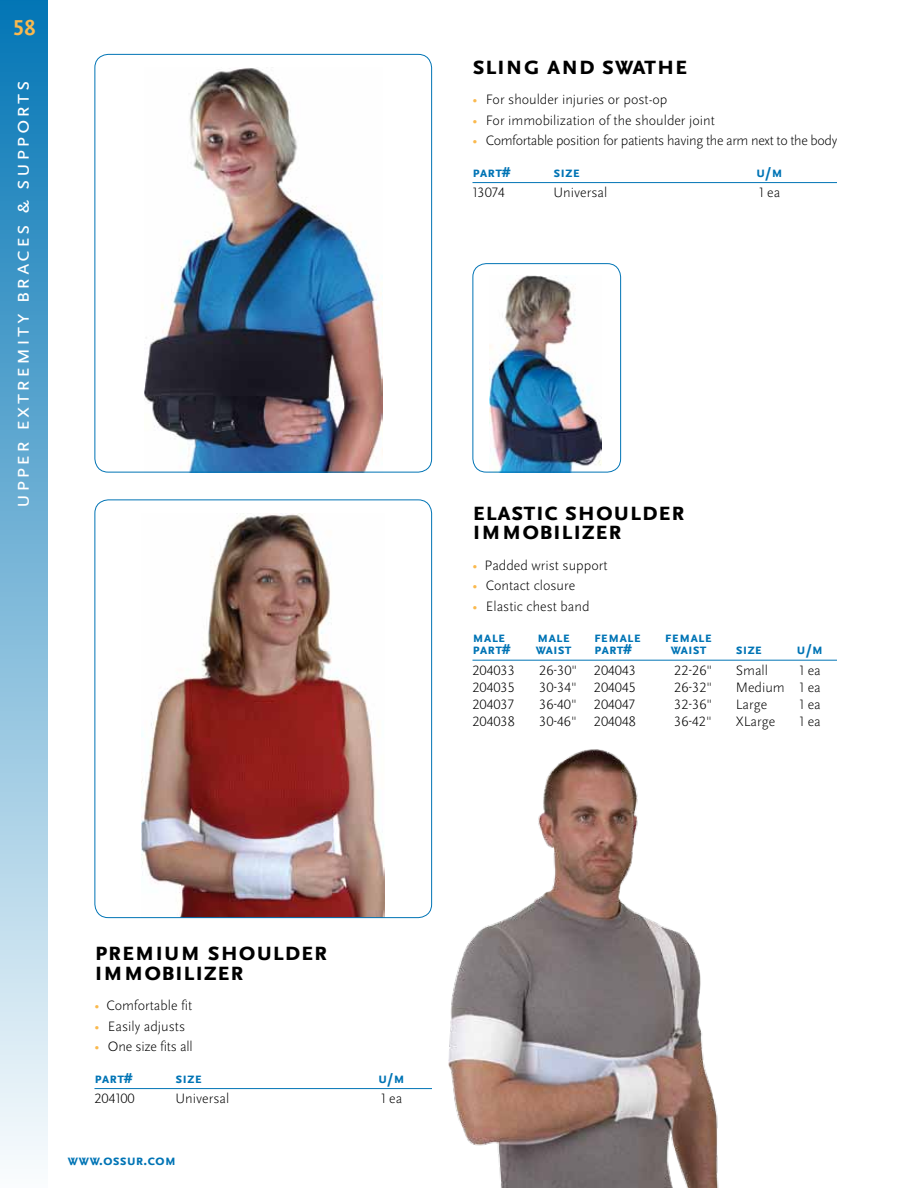
<style>
.page{position:relative;width:918px;height:1188px;background:#fff}
.page>*{position:absolute;margin:0;border:0;box-sizing:border-box;transform-origin:0 0}
.t1{font:700 27px/19.5px "Scala Sans OT";color:#000}
.t2{font:22.5px "Scala Sans OT";letter-spacing:.1em;color:#fff}
.t3{font:700 22.5px "Scala Sans OT";color:#fab94e}
.t4{font:700 15px "Scala Sans OT";color:#0074b5}
.t5{font:300 14.25px "Scala Sans OT";color:#000}
.t6{font:300 14.25px "Scala Sans OT";letter-spacing:-.025em;color:#000}
.s1{font-weight:400;color:#fab94e}
</style>
<div class="page">
<img style="left:448px;top:749px;width:271px;height:439px">
<hr style="left:472px;top:182px;width:365px;height:1px;background:#0074b5">
<hr style="left:472px;top:660px;width:365px;height:1px;background:#0074b5">
<img style="left:144px;top:68px;width:238px;height:402px">
<div style="left:94px;top:54px;width:338px;height:418px;border:1px solid #0074b5;border-radius:14px"></div>
<img style="left:142px;top:513px;width:243px;height:403px">
<div style="left:94px;top:500px;width:338px;height:418px;border:1px solid #0074b5;border-radius:14px"></div>
<img style="left:490px;top:275px;width:112px;height:195px">
<div style="left:472px;top:263px;width:149px;height:209px;border:1px solid #0074b5;border-radius:14px"></div>
<hr style="left:94px;top:1088px;width:338px;height:1px;background:#0074b5">
<div style="left:0;top:0;width:47px;height:1188px;background:linear-gradient(to bottom,#0375b5,#fafcfe)"></div>
<h2 class="t3" style="left:13px;top:15px;width:24px">58</h2>
<h2 class="t2" style="left:9px;top:508px;width:429px;rotate:-90deg">upper extremity braces &amp; supports</h2>
<h1 class="t1" style="left:472px;top:56px;width:217px">sling and swathe</h1>
<p class="t5" style="left:472px;top:92px;width:196px"><span class="s1">•</span> For shoulder injuries or post-op</p>
<p class="t5" style="left:472px;top:112px;width:244px"><span class="s1">•</span> For immobilization of the shoulder joint</p>
<p class="t6" style="left:472px;top:133px;width:366px"><span class="s1">•</span> Comfortable position for patients having the arm next to the body</p>
<p class="t4" style="left:472px;top:163px;width:39px">part#</p>
<p class="t4" style="left:554px;top:163px;width:28px">size</p>
<p class="t4" style="left:756px;top:163px;width:28px">u/m</p>
<p class="t5" style="left:472px;top:185px;width:34px">13074</p>
<p class="t5" style="left:553px;top:185px;width:55px">Universal</p>
<p class="t5" style="left:759px;top:185px;width:23px">1 ea</p>
<h1 class="t1" style="left:472px;top:502px;width:214px">elastic shoulder immobilizer</h1>
<p class="t5" style="left:472px;top:558px;width:137px"><span class="s1">•</span> Padded wrist support</p>
<p class="t5" style="left:472px;top:578px;width:104px"><span class="s1">•</span> Contact closure</p>
<p class="t5" style="left:472px;top:599px;width:119px"><span class="s1">•</span> Elastic chest band</p>
<p class="t4" style="left:472px;top:629px;width:34px">male</p>
<p class="t4" style="left:537px;top:629px;width:34px">male</p>
<p class="t4" style="left:594px;top:629px;width:49px">female</p>
<p class="t4" style="left:665px;top:629px;width:49px">female</p>
<p class="t4" style="left:472px;top:641px;width:39px">part#</p>
<p class="t4" style="left:536px;top:641px;width:37px">waist</p>
<p class="t4" style="left:594px;top:641px;width:39px">part#</p>
<p class="t4" style="left:671px;top:641px;width:37px">waist</p>
<p class="t4" style="left:736px;top:641px;width:28px">size</p>
<p class="t4" style="left:797px;top:641px;width:28px">u/m</p>
<p class="t5" style="left:472px;top:662px;width:44px">204033</p>
<p class="t5" style="left:539px;top:662px;width:98px">26-30" 204043</p>
<p class="t5" style="left:674px;top:662px;width:39px">22-26"</p>
<p class="t5" style="left:736px;top:662px;width:34px">Small</p>
<p class="t5" style="left:799px;top:662px;width:23px">1 ea</p>
<p class="t5" style="left:472px;top:680px;width:44px">204035</p>
<p class="t5" style="left:539px;top:680px;width:98px">30-34" 204045</p>
<p class="t5" style="left:674px;top:680px;width:39px">26-32"</p>
<p class="t5" style="left:736px;top:680px;width:87px">Medium 1 ea</p>
<p class="t5" style="left:472px;top:697px;width:43px">204037</p>
<p class="t5" style="left:539px;top:697px;width:97px">36-40" 204047</p>
<p class="t5" style="left:674px;top:697px;width:39px">32-36"</p>
<p class="t5" style="left:736px;top:697px;width:33px">Large</p>
<p class="t5" style="left:799px;top:697px;width:23px">1 ea</p>
<p class="t5" style="left:472px;top:714px;width:44px">204038</p>
<p class="t5" style="left:539px;top:714px;width:98px">30-46" 204048</p>
<p class="t5" style="left:674px;top:714px;width:39px">36-42"</p>
<p class="t5" style="left:736px;top:714px;width:41px">XLarge</p>
<p class="t5" style="left:799px;top:714px;width:23px">1 ea</p>
<h1 class="t1" style="left:94px;top:942px;width:235px">premium shoulder immobilizer</h1>
<p class="t5" style="left:94px;top:998px;width:99px"><span class="s1">•</span> Comfortable fit</p>
<p class="t5" style="left:94px;top:1018px;width:92px"><span class="s1">•</span> Easily adjusts</p>
<p class="t5" style="left:94px;top:1039px;width:100px"><span class="s1">•</span> One size fits all</p>
<p class="t4" style="left:94px;top:1069px;width:39px">part#</p>
<p class="t4" style="left:176px;top:1069px;width:28px">size</p>
<p class="t4" style="left:378px;top:1069px;width:28px">u/m</p>
<p class="t5" style="left:94px;top:1091px;width:42px">204100</p>
<p class="t5" style="left:175px;top:1091px;width:55px">Universal</p>
<p class="t5" style="left:381px;top:1091px;width:23px">1 ea</p>
<p class="t4" style="left:68px;top:1151px;width:110px">www.ossur.com</p>
</div>
